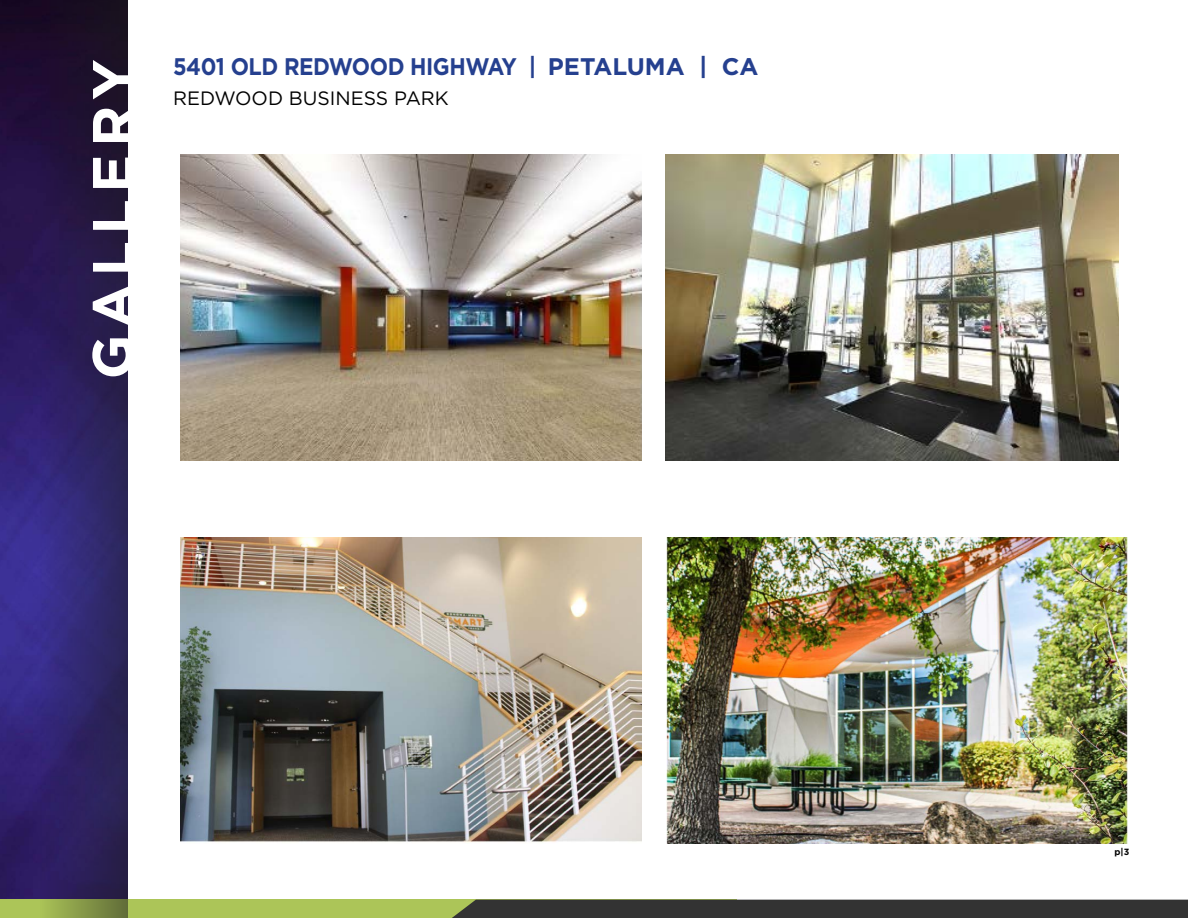
<style>
.page{position:relative;width:1188px;height:918px;background:#fff}
.page>*{position:absolute;margin:0;border:0;box-sizing:border-box;transform-origin:0 0}
.t1{font:700 57px "Gotham";letter-spacing:.115em;color:#fff}
.t2{font:700 24px "Gotham";letter-spacing:-.02em;color:#25408f;scale:.9 1}
.t3{font:19.35px "Gotham";color:#000}
.t4{font:700 9px "Gotham";color:#000}
</style>
<div class="page">
<img style="left:0;top:0;width:39px;height:900px">
<div style="left:0;top:900px;width:736px;height:18px;background:#acc558"></div>
<div style="left:452px;top:900px;width:736px;height:18px;background:#333"></div>
<img style="left:180px;top:154px;width:462px;height:307px">
<img style="left:666px;top:154px;width:453px;height:307px">
<img style="left:180px;top:537px;width:462px;height:306px">
<img style="left:666px;top:537px;width:462px;height:307px">
<svg style="left:39px;top:0;width:89px;height:918px;background:#2b2155"></svg>
<h1 class="t1" style="left:75px;top:379px;width:322px;rotate:-90deg">GALLERY</h1>
<p class="t2" style="left:173px;top:50px;width:652px">5401 OLD REDWOOD HIGHWAY | PETALUMA | CA</p>
<p class="t3" style="left:173px;top:85px;width:277px">REDWOOD BUSINESS PARK</p>
<p class="t4" style="left:1115px;top:846px;width:16px">p|3</p>
</div>
